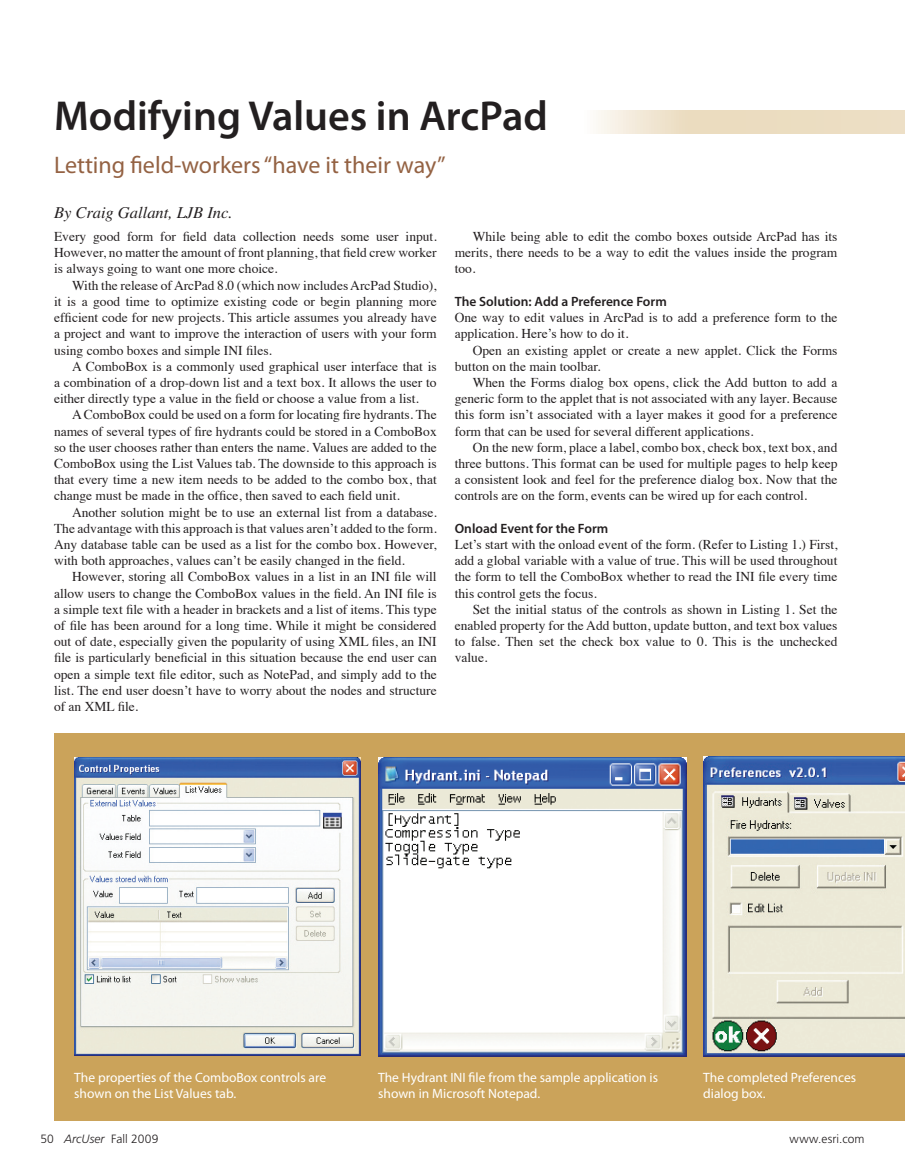
<style>
.page{position:relative;width:905px;height:1175px;background:#fff}
.page>*{position:absolute;margin:0;border:0;box-sizing:border-box;transform-origin:0 0}
.t1{font:600 42px "Myriad Pro";color:#231f20}
.t2{font:24px "Myriad Pro";color:#946243}
.t3{font:italic 16.5px "Times LT Std";color:#231f20}
.t4{font:13.5px/16.2px "Times";color:#231f20;text-align:justify}
.t5{font:13.5px/16.2px "Myriad Pro";color:#fff}
.t6{font:600 13.5px "Myriad Pro";color:#231f20}
.t7{font:300 12px "Frutiger LT Std";letter-spacing:.01em;color:#231f20}
.s1{font-style:italic}
</style>
<div class="page">
<div style="left:54px;top:733px;width:850px;height:387px;background:#cba35a"></div>
<img style="left:74px;top:757px;width:286px;height:298px">
<img style="left:378px;top:757px;width:308px;height:299px">
<img style="left:703px;top:757px;width:201px;height:299px">
<svg style="left:596px;top:111px;width:308px;height:22px;background:#ede0c8"></svg>
<h1 class="t1" style="left:54px;top:89px;width:495px">Modifying Values in ArcPad</h1>
<h2 class="t2" style="left:54px;top:150px;width:393px">Letting field-workers “have it their way”</h2>
<p class="t3" style="left:54px;top:203px;width:180px">By Craig Gallant, LJB Inc.</p>
<p class="t4" style="left:54px;top:227px;width:384px">Every good form for field data collection needs some user input.<br>However, no matter the amount of front planning, that field crew worker is always going to want one more choice.</p>
<p class="t4" style="left:54px;top:276px;width:384px;text-indent:18px">With the release of ArcPad 8.0 (which now includes ArcPad Studio), it is a good time to optimize existing code or begin planning more efficient code for new projects. This article assumes you already have a project and want to improve the interaction of users with your form using combo boxes and simple INI files.</p>
<p class="t4" style="left:54px;top:357px;width:384px;text-indent:18px">A ComboBox is a commonly used graphical user interface that is a combination of a drop-down list and a text box. It allows the user to either directly type a value in the field or choose a value from a list.</p>
<p class="t4" style="left:54px;top:405px;width:384px;text-indent:18px">A ComboBox could be used on a form for locating fire hydrants. The names of several types of fire hydrants could be stored in a ComboBox so the user chooses rather than enters the name. Values are added to the ComboBox using the List Values tab. The downside to this approach is that every time a new item needs to be added to the combo box, that change must be made in the office, then saved to each field unit.</p>
<p class="t4" style="left:54px;top:503px;width:384px;text-indent:18px">Another solution might be to use an external list from a database.<br>The advantage with this approach is that values aren’t added to the form.<br>Any database table can be used as a list for the combo box. However, with both approaches, values can’t be easily changed in the field.</p>
<p class="t4" style="left:54px;top:567px;width:384px;text-indent:18px">However, storing all ComboBox values in a list in an INI file will allow users to change the ComboBox values in the field. An INI file is a simple text file with a header in brackets and a list of items. This type of file has been around for a long time. While it might be considered out of date, especially given the popularity of using XML files, an INI file is particularly beneficial in this situation because the end user can open a simple text file editor, such as NotePad, and simply add to the list. The end user doesn’t have to worry about the nodes and structure of an XML file.</p>
<p class="t4" style="left:455px;top:227px;width:384px;text-indent:18px">While being able to edit the combo boxes outside ArcPad has its merits, there needs to be a way to edit the values inside the program too.</p>
<p class="t6" style="left:455px;top:293px;width:213px">The Solution: Add a Preference Form</p>
<p class="t4" style="left:455px;top:308px;width:384px">One way to edit values in ArcPad is to add a preference form to the application. Here’s how to do it.</p>
<p class="t4" style="left:455px;top:341px;width:384px;text-indent:18px">Open an existing applet or create a new applet. Click the Forms button on the main toolbar.</p>
<p class="t4" style="left:455px;top:373px;width:384px;text-indent:18px">When the Forms dialog box opens, click the Add button to add a generic form to the applet that is not associated with any layer. Because this form isn’t associated with a layer makes it good for a preference form that can be used for several different applications.</p>
<p class="t4" style="left:455px;top:438px;width:384px;text-indent:18px">On the new form, place a label, combo box, check box, text box, and three buttons. This format can be used for multiple pages to help keep a consistent look and feel for the preference dialog box. Now that the controls are on the form, events can be wired up for each control.</p>
<p class="t6" style="left:455px;top:519px;width:155px">Onload Event for the Form</p>
<p class="t4" style="left:455px;top:535px;width:384px">Let’s start with the onload event of the form. (Refer to Listing 1.) First, add a global variable with a value of true. This will be used throughout the form to tell the ComboBox whether to read the INI file every time this control gets the focus.</p>
<p class="t4" style="left:455px;top:600px;width:384px;text-indent:18px">Set the initial status of the controls as shown in Listing 1. Set the enabled property for the Add button, update button, and text box values to false. Then set the check box value to 0. This is the unchecked value.</p>
<p class="t5" style="left:74px;top:1069px;width:253px">The properties of the ComboBox controls are shown on the List Values tab.</p>
<p class="t5" style="left:378px;top:1069px;width:281px">The Hydrant INI file from the sample application is shown in Microsoft Notepad.</p>
<p class="t5" style="left:703px;top:1069px;width:154px">The completed Preferences dialog box.</p>
<p class="t7" style="left:40px;top:1132px;width:119px">50 <span class="s1">ArcUser</span> Fall 2009</p>
<p class="t7" style="left:789px;top:1132px;width:76px">www.esri.com</p>
</div>
